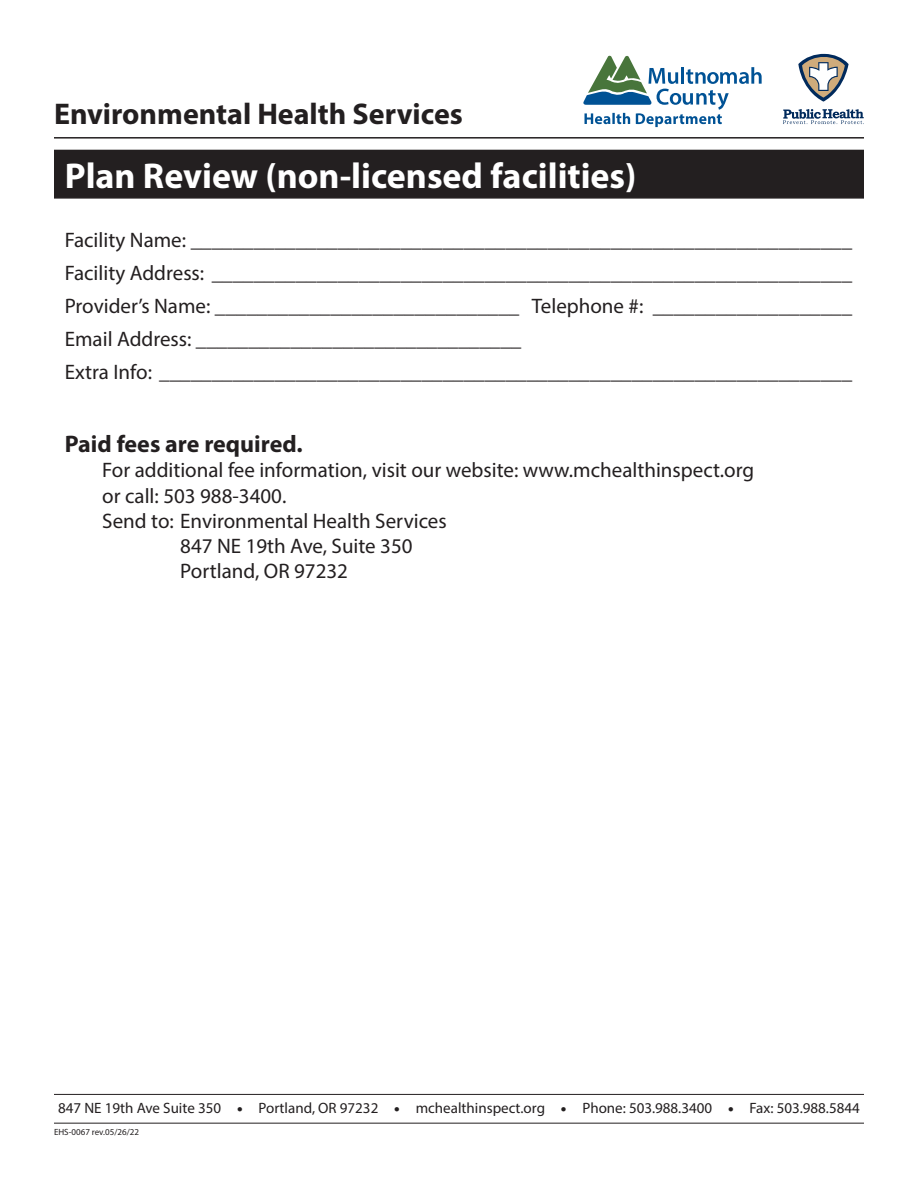
<style>
.page{position:relative;width:918px;height:1188px;background:#fff}
.page>*{position:absolute;margin:0;border:0;box-sizing:border-box;transform-origin:0 0}
.t1{font:700 36px "Myriad Pro";color:#fff}
.t2{font:700 30px "Myriad Pro";color:#231f20}
.t3{font:700 24px "Myriad Pro";color:#231f20}
.t4{font:21px/33px "Myriad Pro";color:#231f20}
.t5{font:15px "Myriad Pro";color:#231f20}
.t6{font:9px "Myriad Pro";color:#231f20}
</style>
<div class="page">
<hr style="left:54px;top:137px;width:810px;height:2px;background:#231f20">
<hr style="left:54px;top:1094px;width:810px;height:1px;background:#231f20">
<hr style="left:54px;top:1123px;width:810px;height:1px;background:#231f20">
<svg style="left:583px;top:55px;width:179px;height:72px"></svg>
<svg style="left:783px;top:109px;width:81px;height:15px"></svg>
<svg style="left:798px;top:54px;width:51px;height:48px"></svg>
<div style="left:54px;top:150px;width:810px;height:49px;background:#231f20;border:2px solid #231f20"></div>
<h2 class="t2" style="left:54px;top:94px;width:410px">Environmental Health Services</h2>
<h1 class="t1" style="left:65px;top:152px;width:573px">Plan Review (non-licensed facilities)</h1>
<p class="t4" style="left:65px;top:223px;width:789px">Facility Name: _______________________________________________________________ Facility Address: _____________________________________________________________ Provider’s Name: _____________________________ Telephone #: ___________________ Email Address: _______________________________<br>Extra Info: __________________________________________________________________</p>
<p class="t3" style="left:65px;top:428px;width:239px">Paid fees are required.</p>
<p class="t4" style="left:102px;top:453px;width:653px">For additional fee information, visit our website: www.mchealthinspect.org</p>
<p class="t4" style="left:102px;top:479px;width:186px">or call: 503 988-3400.</p>
<p class="t4" style="left:102px;top:504px;width:346px">Send to: Environmental Health Services</p>
<p class="t4" style="left:180px;top:529px;width:234px">847 NE 19th Ave, Suite 350</p>
<p class="t4" style="left:180px;top:554px;width:169px">Portland, OR 97232</p>
<p class="t5" style="left:58px;top:1099px;width:803px">847 NE 19th Ave Suite 350 ● Portland, OR 97232 ● mchealthinspect.org ● Phone: 503.988.3400 ● Fax: 503.988.5844</p>
<p class="t6" style="left:54px;top:1126px;width:86px">EHS-0067 rev.05/26/22</p>
</div>
